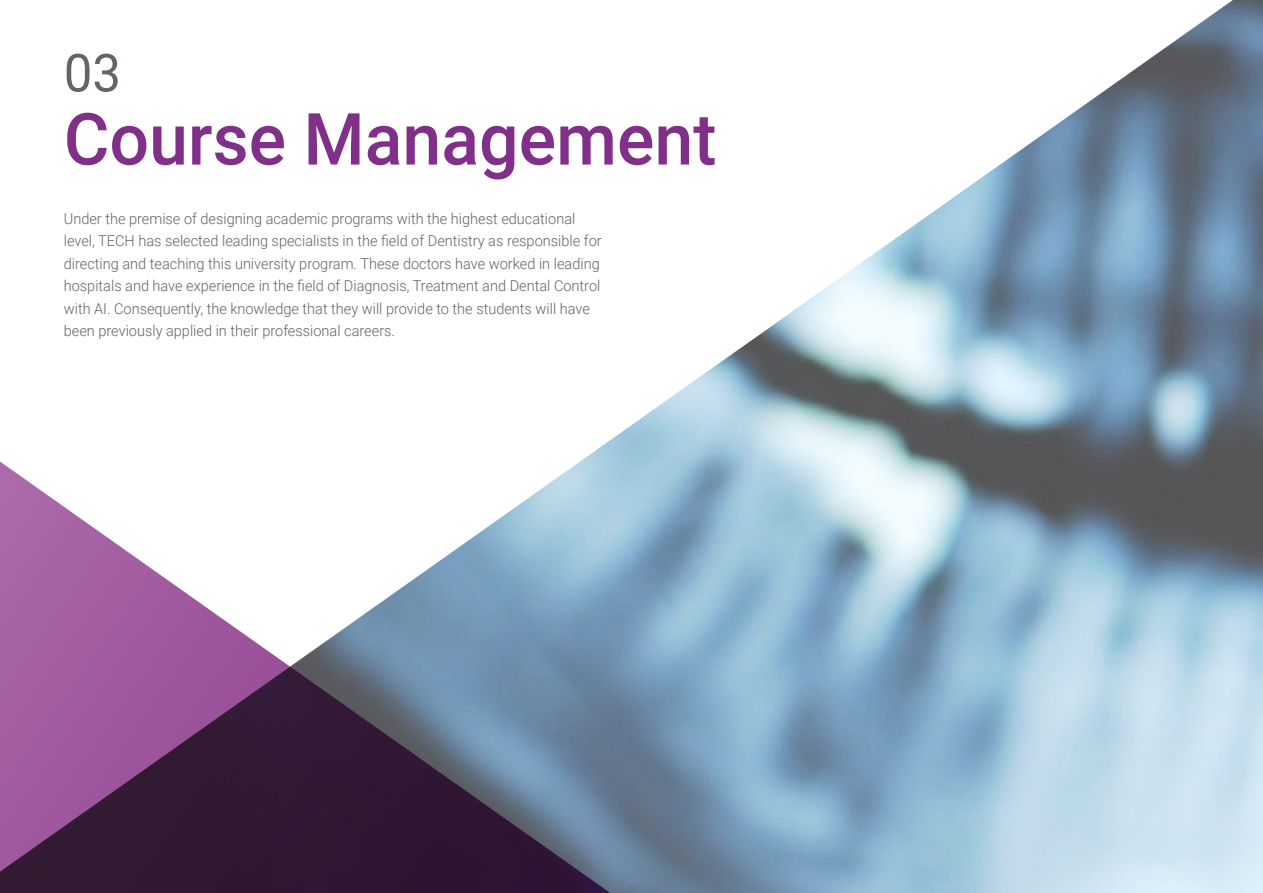
<style>
.page{position:relative;width:1263px;height:893px;background:#fff}
.page>*{position:absolute;margin:0;border:0;box-sizing:border-box;transform-origin:0 0}
.t1{font:500 72px "Roboto";color:#813089}
.t2{font:52.5px "Roboto";color:#61646a}
.t3{font:300 15px/22.5px "Roboto";color:#61646a}
</style>
<div class="page">
<img style="left:602px;top:0;width:661px;height:893px">
<svg style="left:0;top:446px;width:640px;height:447px"></svg>
<h2 class="t2" style="left:64px;top:36px;width:59px">03</h2>
<h1 class="t1" style="left:64px;top:89px;width:654px">Course Management</h1>
<p class="t3" style="left:64px;top:207px;width:539px">Under the premise of designing academic programs with the highest educational level, TECH has selected leading specialists in the field of Dentistry as responsible for directing and teaching this university program. These doctors have worked in leading hospitals and have experience in the field of Diagnosis, Treatment and Dental Control with AI. Consequently, the knowledge that they will provide to the students will have been previously applied in their professional careers.</p>
</div>
